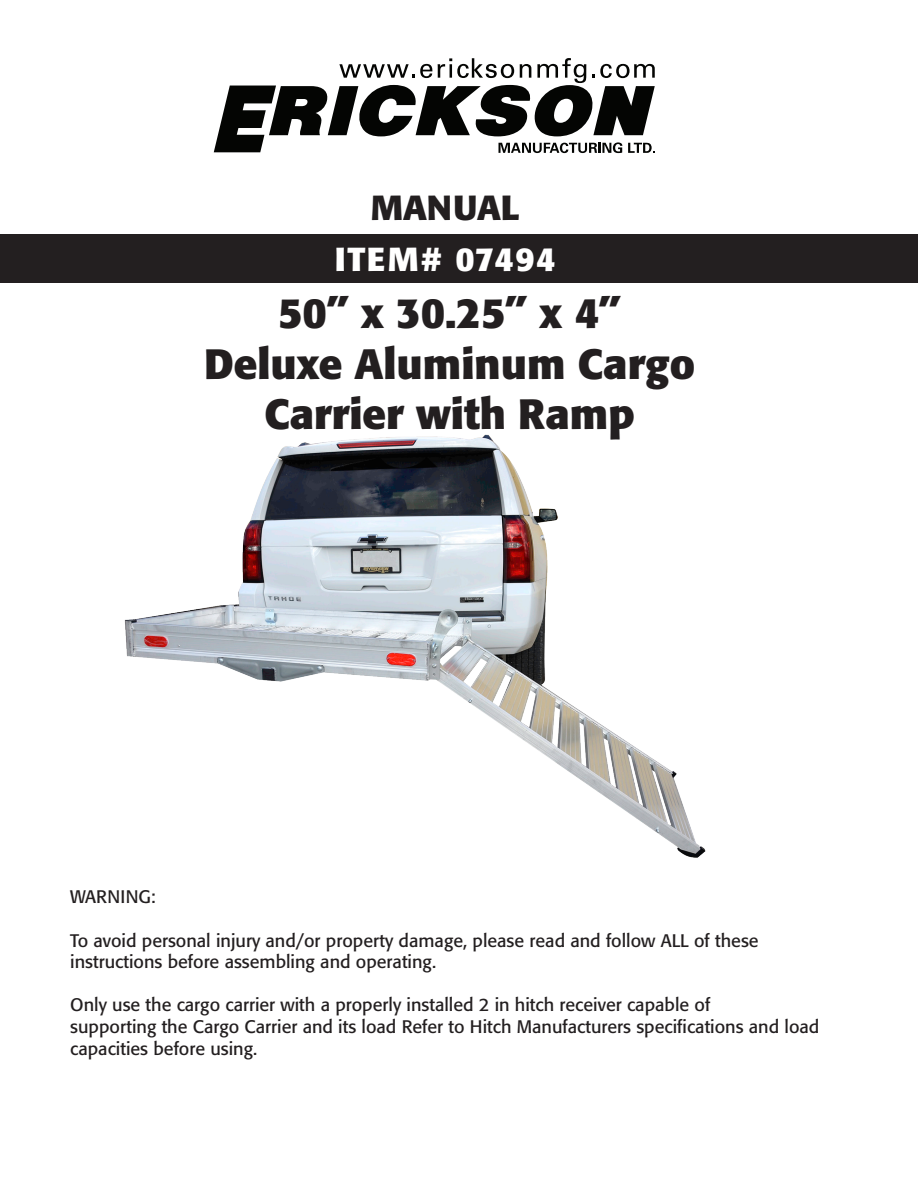
<style>
.page{position:relative;width:918px;height:1188px;background:#fff}
.page>*{position:absolute;margin:0;border:0;box-sizing:border-box;transform-origin:0 0}
.t1{font:700 42px "Formata";color:#231f20}
.t2{font:700 34.5px "Formata";color:#231f20}
.t3{font:700 33px "Formata";letter-spacing:.05em;color:#fff}
.t4{font:18px/21.6px "Formata";color:#231f20}
</style>
<div class="page">
<svg style="left:214px;top:58px;width:441px;height:95px"></svg>
<div style="left:0;top:234px;width:918px;height:49px;background:#231f20"></div>
<img style="left:124px;top:434px;width:582px;height:424px">
<p class="t2" style="left:371px;top:186px;width:150px">MANUAL</p>
<p class="t3" style="left:335px;top:239px;width:222px">ITEM# 07494</p>
<p class="t1" style="left:278px;top:287px;width:345px">50” x 30.25” x 4”</p>
<p class="t1" style="left:204px;top:338px;width:492px">Deluxe Aluminum Cargo</p>
<p class="t1" style="left:264px;top:388px;width:372px">Carrier with Ramp</p>
<p class="t4" style="left:70px;top:886px;width:87px">WARNING:</p>
<p class="t4" style="left:70px;top:929px;width:690px">To avoid personal injury and/or property damage, please read and follow ALL of these</p>
<p class="t4" style="left:70px;top:951px;width:367px">instructions before assembling and operating.</p>
<p class="t4" style="left:70px;top:994px;width:751px">Only use the cargo carrier with a properly installed 2 in hitch receiver capable of<br>supporting the Cargo Carrier and its load Refer to Hitch Manufacturers specifications and load capacities before using.</p>
</div>
